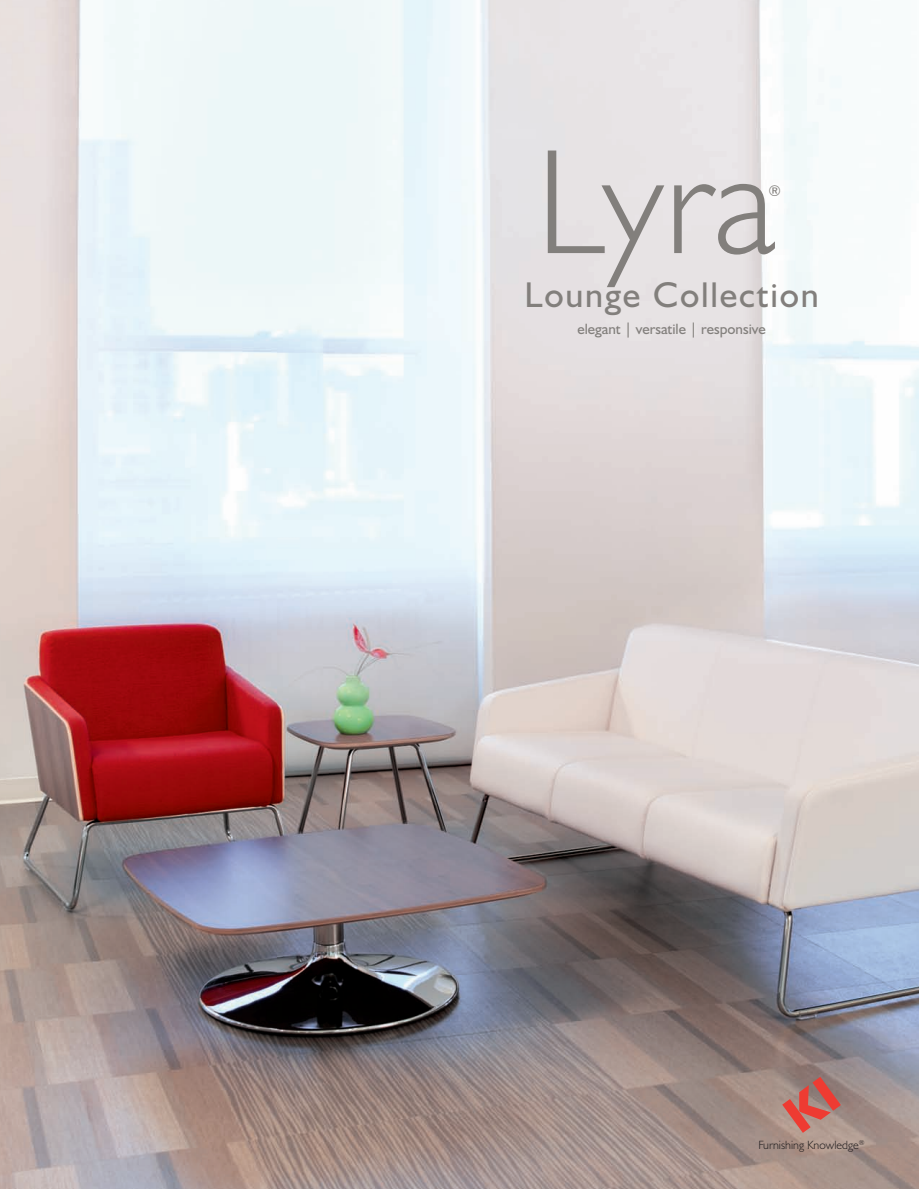
<style>
.page{position:relative;width:919px;height:1189px;background:#fff}
.page>*{position:absolute;margin:0;border:0;box-sizing:border-box;transform-origin:0 0}
.t1{font:300 150px "Humanist 521 BT";color:#827f7c}
.t2{font:36px "Humanist 521 BT";letter-spacing:.05em;color:#827f7c}
.t3{font:15px "Humanist 521 BT";color:#827f7c}
.t4{font:300 12px "Humanist 521 BT";color:#231f20}
</style>
<div class="page">
<img style="left:0;top:0;width:918px;height:1188px">
<svg style="left:781px;top:1076px;width:59px;height:56px;background:#ba726a"></svg>
<h1 class="t1" style="left:535px;top:110px;width:242px">Lyra</h1>
<p class="t3" style="left:768px;top:181px;width:14px">®</p>
<h2 class="t2" style="left:524px;top:273px;width:296px">Lounge Collection</h2>
<p class="t3" style="left:577px;top:320px;width:190px">elegant | versatile | responsive</p>
<p class="t4" style="left:758px;top:1137px;width:108px">Furnishing Knowledge<sup>®</sup></p>
</div>
